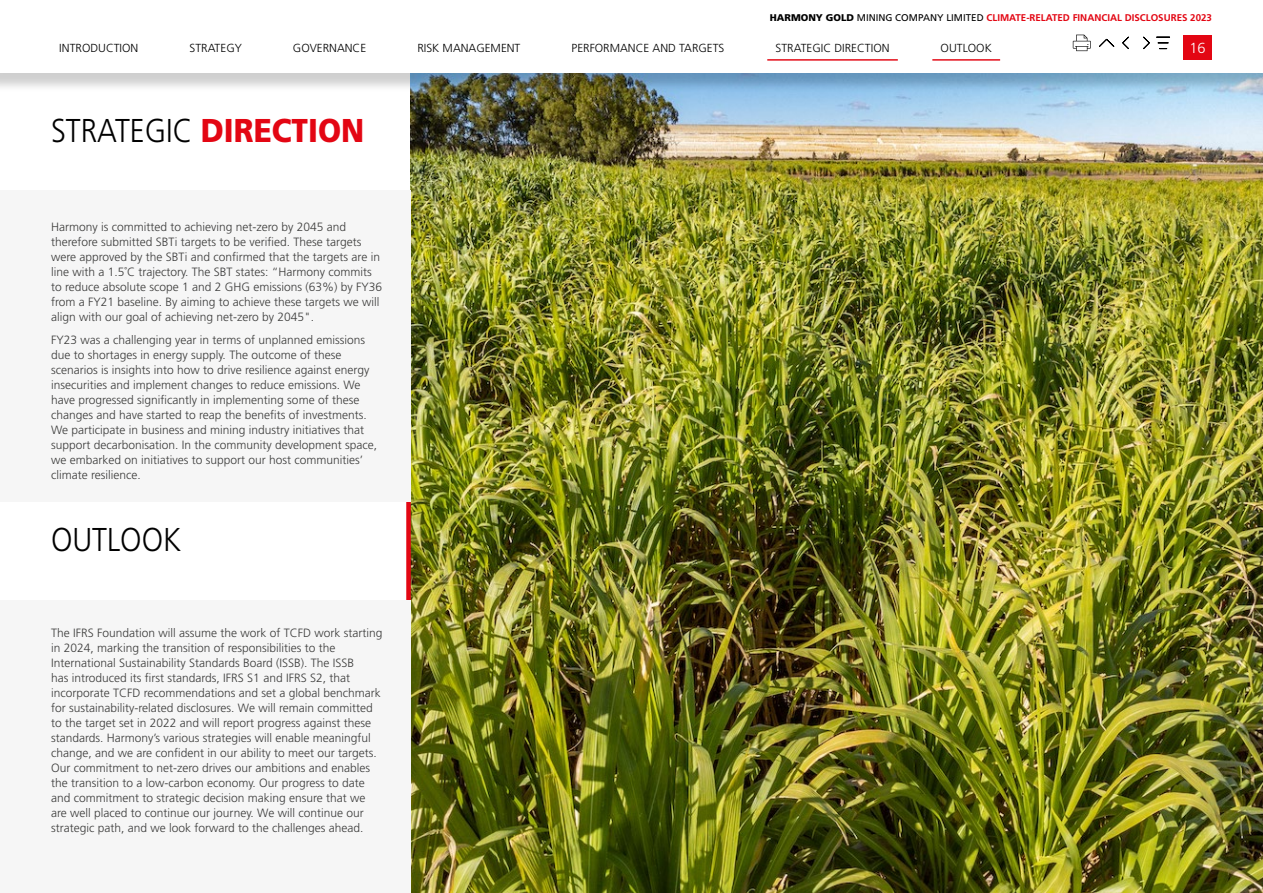
<style>
.page{position:relative;width:1263px;height:893px;background:#fff}
.page>*{position:absolute;margin:0;border:0;box-sizing:border-box;transform-origin:0 0}
.Main-Page-Header{font:300 33px "Frutiger LT Std";color:#000;scale:.9 1}
.t1{font:300 14.55px "Frutiger LT Std";color:#fff}
.Front-Body-Copy{font:300 12px/15px "Frutiger LT Std";color:#3c3c3b}
.t2{font:300 11.7px "Frutiger LT Std";color:#000}
.t3{font:700 9.75px "Frutiger LT Std";color:#e30613}
.s1{font-weight:900;color:#000}
.s2{font-weight:400;color:#000}
.s3{font-weight:900;color:#e30613}
</style>
<div class="page">
<img style="left:411px;top:92px;width:852px;height:801px">
<div style="left:406px;top:305px;width:5px;height:344px;background:#e30613"></div>
<div style="left:0;top:190px;width:411px;height:311px;background:#f6f6f6"></div>
<div style="left:0;top:600px;width:411px;height:293px;background:#f6f6f6"></div>
<div style="left:0;top:0;width:1263px;height:92px;background:#000;opacity:.19"></div>
<div style="left:0;top:0;width:1263px;height:73px;background:#fff"></div>
<hr style="left:932px;top:59px;width:68px;height:2px;background:#e30613">
<hr style="left:767px;top:59px;width:131px;height:2px;background:#e30613">
<div style="left:1183px;top:35px;width:29px;height:24px;background:#e30613"></div>
<svg style="left:1157px;top:37px;width:12px;height:12px"></svg>
<svg style="left:1122px;top:36px;width:28px;height:14px"></svg>
<svg style="left:1099px;top:38px;width:16px;height:9px"></svg>
<svg style="left:1073px;top:35px;width:18px;height:16px"></svg>
<p class="t3" style="left:770px;top:12px;width:444px"><span class="s1">HARMONY GOLD</span> <span class="s2">MINING COMPANY LIMITED</span> CLIMATE-RELATED FINANCIAL DISCLOSURES 2023</p>
<p class="t2" style="left:59px;top:41px;width:81px">INTRODUCTION</p>
<p class="t2" style="left:775px;top:41px;width:116px">STRATEGIC DIRECTION</p>
<p class="t2" style="left:941px;top:41px;width:53px">OUTLOOK</p>
<p class="t1" style="left:1189px;top:39px;width:18px">16</p>
<p class="t2" style="left:189px;top:41px;width:54px">STRATEGY</p>
<p class="t2" style="left:293px;top:41px;width:75px">GOVERNANCE</p>
<p class="t2" style="left:417px;top:41px;width:105px">RISK MANAGEMENT</p>
<p class="t2" style="left:571px;top:41px;width:154px">PERFORMANCE AND TARGETS</p>
<p class="Main-Page-Header" style="left:51px;top:112px;width:350px">STRATEGIC <span class="s3">DIRECTION</span></p>
<p class="Front-Body-Copy" style="left:51px;top:219px;width:333px">Harmony is committed to achieving net-zero by 2045 and therefore submitted SBTi targets to be verified. These targets were approved by the SBTi and confirmed that the targets are in line with a 1.5˚C trajectory. The SBT states: “Harmony commits to reduce absolute scope 1 and 2 GHG emissions (63%) by FY36 from a FY21 baseline. By aiming to achieve these targets we will align with our goal of achieving net-zero by 2045".</p>
<p class="Front-Body-Copy" style="left:51px;top:333px;width:328px">FY23 was a challenging year in terms of unplanned emissions due to shortages in energy supply. The outcome of these scenarios is insights into how to drive resilience against energy insecurities and implement changes to reduce emissions. We have progressed significantly in implementing some of these changes and have started to reap the benefits of investments.<br>We participate in business and mining industry initiatives that support decarbonisation. In the community development space, we embarked on initiatives to support our host communities’ climate resilience.</p>
<p class="Main-Page-Header" style="left:51px;top:521px;width:146px">OUTLOOK</p>
<p class="Front-Body-Copy" style="left:51px;top:625px;width:333px">The IFRS Foundation will assume the work of TCFD work starting in 2024, marking the transition of responsibilities to the International Sustainability Standards Board (ISSB). The ISSB<br>has introduced its first standards, IFRS S1 and IFRS S2, that incorporate TCFD recommendations and set a global benchmark for sustainability-related disclosures. We will remain committed to the target set in 2022 and will report progress against these standards. Harmony’s various strategies will enable meaningful change, and we are confident in our ability to meet our targets.<br>Our commitment to net-zero drives our ambitions and enables the transition to a low-carbon economy. Our progress to date and commitment to strategic decision making ensure that we are well placed to continue our journey. We will continue our strategic path, and we look forward to the challenges ahead.</p>
</div>
